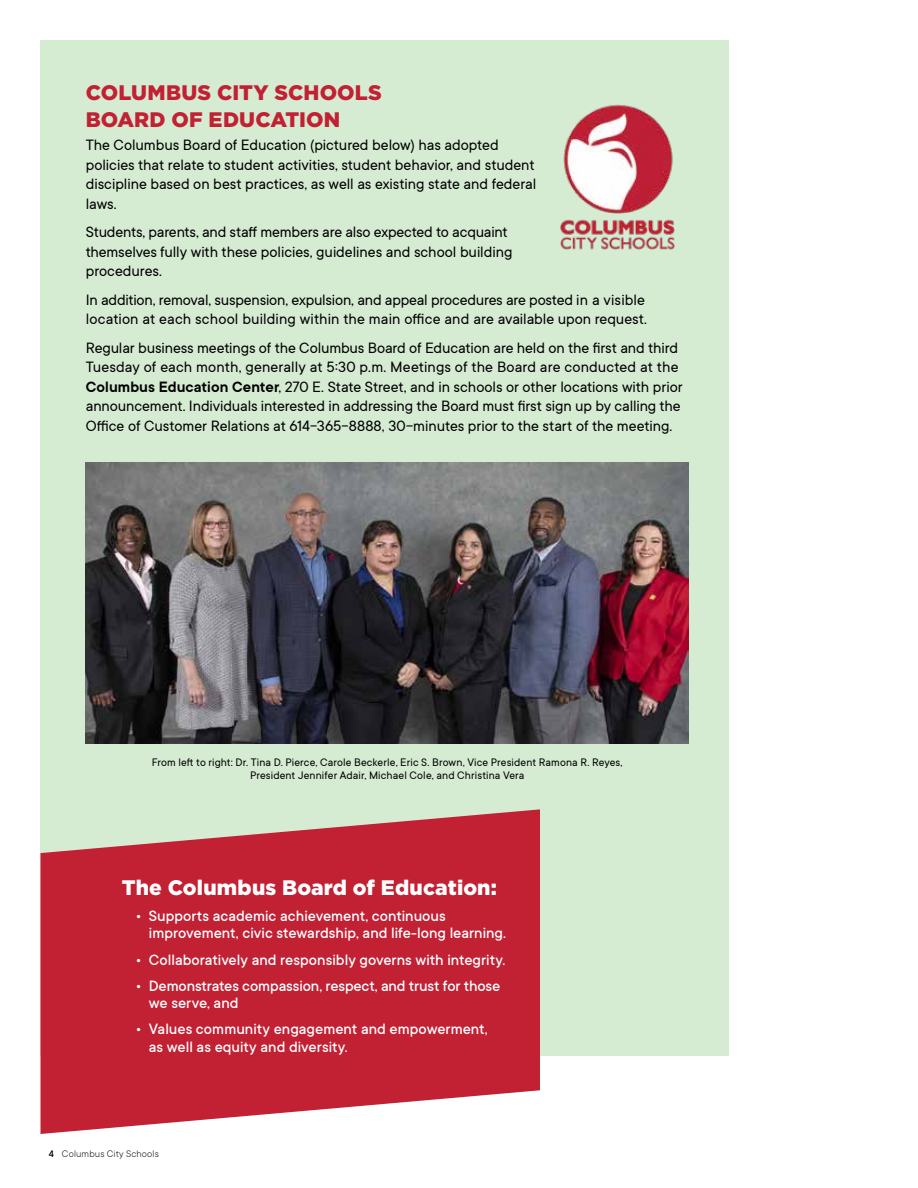
<style>
.page{position:relative;width:918px;height:1188px;background:#fff}
.page>*{position:absolute;margin:0;border:0;box-sizing:border-box;transform-origin:0 0}
.t1{font:900 21px/27px "Gotham";letter-spacing:.005em;color:#c22033}
.t2{font:900 21px "Gotham";letter-spacing:.01em;color:#fff}
.t3{font:16.5px/19.5px "TT Commons";letter-spacing:-.005em;color:#000}
.t4{font:500 16.5px/17.2px "TT Commons";color:#fff}
.t5{font:12px/13.5px "TT Commons";letter-spacing:.01em;color:#000;text-align:center}
.t6{font:300 10.5px "TT Commons";letter-spacing:.015em;color:#000}
.s1{font-weight:600}
.s2{font-weight:500}
</style>
<div class="page">
<div style="left:40px;top:40px;width:689px;height:1016px;background:#d5ebd2"></div>
<img style="left:86px;top:462px;width:603px;height:282px">
<img style="left:560px;top:104px;width:115px;height:146px">
<svg style="left:40px;top:809px;width:500px;height:325px;fill:#c22033"></svg>
<p class="t1" style="left:86px;top:79px;width:298px">COLUMBUS CITY SCHOOLS<br>BOARD OF EDUCATION</p>
<p class="t3" style="left:86px;top:135px;width:452px">The Columbus Board of Education (pictured below) has adopted policies that relate to student activities, student behavior, and student discipline based on best practices, as well as existing state and federal laws.</p>
<p class="t3" style="left:86px;top:222px;width:428px">Students, parents, and staff members are also expected to acquaint themselves fully with these policies, guidelines and school building procedures.</p>
<p class="t3" style="left:86px;top:290px;width:563px">In addition, removal, suspension, expulsion, and appeal procedures are posted in a visible location at each school building within the main office and are available upon request.</p>
<p class="t3" style="left:86px;top:338px;width:598px">Regular business meetings of the Columbus Board of Education are held on the first and third Tuesday of each month, generally at 5:30 p.m. Meetings of the Board are conducted at the <span class="s1">Columbus Education Center</span>, 270 E. State Street, and in schools or other locations with prior announcement. Individuals interested in addressing the Board must first sign up by calling the Office of Customer Relations at 614-365-8888, 30-minutes prior to the start of the meeting.</p>
<p class="t5" style="left:152px;top:755px;width:472px">From left to right: Dr. Tina D. Pierce, Carole Beckerle, Eric S. Brown, Vice President Ramona R. Reyes,<br>President Jennifer Adair, Michael Cole, and Christina Vera</p>
<p class="t2" style="left:122px;top:873px;width:377px">The Columbus Board of Education:</p>
<p class="t4" style="left:149px;top:908px;width:359px;text-indent:-13px">• Supports academic achievement, continuous improvement, civic stewardship, and life-long learning.</p>
<p class="t4" style="left:135px;top:951px;width:371px">• Collaboratively and responsibly governs with integrity.</p>
<p class="t4" style="left:149px;top:977px;width:353px;text-indent:-13px">• Demonstrates compassion, respect, and trust for those we serve, and</p>
<p class="t4" style="left:149px;top:1021px;width:340px;text-indent:-13px">• Values community engagement and empowerment, as well as equity and diversity.</p>
<p class="t6" style="left:49px;top:1148px;width:111px"><span class="s2">4</span> Columbus City Schools</p>
</div>
